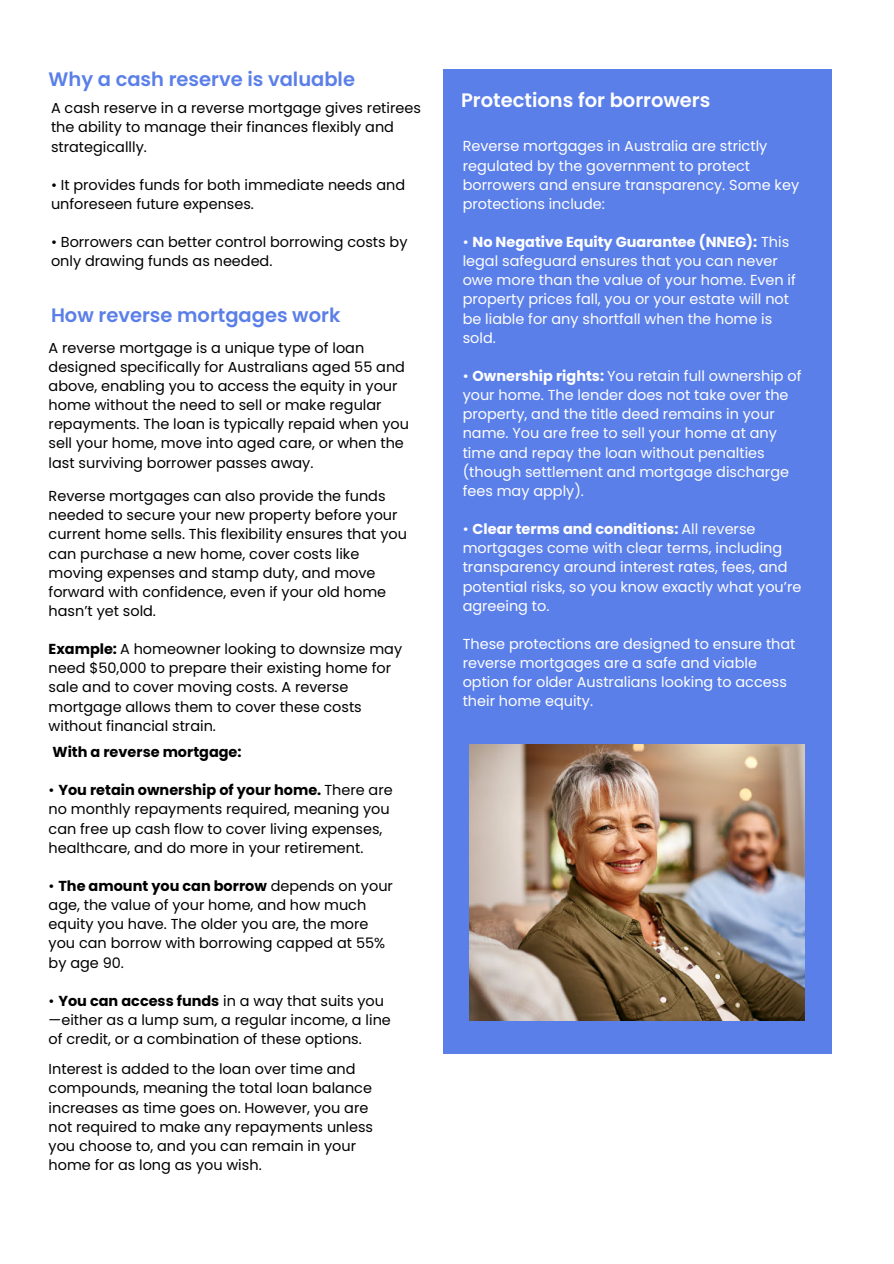
<style>
.page{position:relative;width:894px;height:1264px;background:#fff}
.page>*{position:absolute;margin:0;border:0;box-sizing:border-box;transform-origin:0 0}
.t1{font:600 19.5px "Poppins";color:#5b7fe9}
.t2{font:600 19.5px "Poppins";color:#fff}
.t3{font:14.4px/19.2px "Poppins";color:#000}
.t4{font:14.4px/19.2px "Poppins";color:#fff}
.t5{font:700 14.4px "Poppins";color:#000}
.s1{font-weight:700}
</style>
<div class="page">
<div style="left:442px;top:69px;width:389px;height:984px;background:#5b7fe9"></div>
<img style="left:469px;top:745px;width:335px;height:275px">
<h1 class="t1" style="left:49px;top:68px;width:308px">Why a cash reserve is valuable</h1>
<p class="t3" style="left:51px;top:99px;width:371px">A cash reserve in a reverse mortgage gives retirees the ability to manage their finances flexibly and strategicallly.</p>
<p class="t3" style="left:51px;top:175px;width:355px">• It provides funds for both immediate needs and unforeseen future expenses.</p>
<p class="t3" style="left:51px;top:233px;width:358px">• Borrowers can better control borrowing costs by only drawing funds as needed.</p>
<h1 class="t1" style="left:51px;top:304px;width:291px">How reverse mortgages work</h1>
<p class="t3" style="left:49px;top:338px;width:362px">A reverse mortgage is a unique type of loan designed specifically for Australians aged 55 and above, enabling you to access the equity in your home without the need to sell or make regular repayments. The loan is typically repaid when you sell your home, move into aged care, or when the last surviving borrower passes away.</p>
<p class="t3" style="left:49px;top:486px;width:360px">Reverse mortgages can also provide the funds needed to secure your new property before your current home sells. This flexibility ensures that you can purchase a new home, cover costs like moving expenses and stamp duty, and move forward with confidence, even if your old home hasn’t yet sold.</p>
<p class="t3" style="left:49px;top:639px;width:355px"><span class="s1">Example:</span> A homeowner looking to downsize may need $50,000 to prepare their existing home for sale and to cover moving costs. A reverse mortgage allows them to cover these costs without financial strain.</p>
<p class="t5" style="left:52px;top:743px;width:191px">With a reverse mortgage:</p>
<p class="t3" style="left:49px;top:780px;width:345px">• <span class="s1">You retain ownership of your home.</span> There are no monthly repayments required, meaning you can free up cash flow to cover living expenses, healthcare, and do more in your retirement.</p>
<p class="t3" style="left:49px;top:876px;width:346px">• <span class="s1">The amount you can borrow</span> depends on your age, the value of your home, and how much equity you have. The older you are, the more you can borrow with borrowing capped at 55% by age 90.</p>
<p class="t3" style="left:49px;top:991px;width:343px">• <span class="s1">You can access funds</span> in a way that suits you —either as a lump sum, a regular income, a line of credit, or a combination of these options.</p>
<p class="t3" style="left:49px;top:1059px;width:326px">Interest is added to the loan over time and compounds, meaning the total loan balance increases as time goes on. However, you are not required to make any repayments unless you choose to, and you can remain in your home for as long as you wish.</p>
<h1 class="t2" style="left:461px;top:89px;width:251px">Protections for borrowers</h1>
<p class="t4" style="left:462px;top:137px;width:338px">Reverse mortgages in Australia are strictly regulated by the government to protect borrowers and ensure transparency. Some key protections include:</p>
<p class="t4" style="left:462px;top:232px;width:334px">• <span class="s1">No Negative Equity Guarantee (NNEG):</span> This legal safeguard ensures that you can never owe more than the value of your home. Even if property prices fall, you or your estate will not be liable for any shortfall when the home is sold.</p>
<p class="t4" style="left:462px;top:366px;width:340px">• <span class="s1">Ownership rights:</span> You retain full ownership of your home. The lender does not take over the property, and the title deed remains in your name. You are free to sell your home at any time and repay the loan without penalties (though settlement and mortgage discharge fees may apply).</p>
<p class="t4" style="left:462px;top:519px;width:340px">• <span class="s1">Clear terms and conditions:</span> All reverse mortgages come with clear terms, including transparency around interest rates, fees, and potential risks, so you know exactly what you’re agreeing to.</p>
<p class="t4" style="left:462px;top:634px;width:334px">These protections are designed to ensure that reverse mortgages are a safe and viable option for older Australians looking to access their home equity.</p>
</div>
